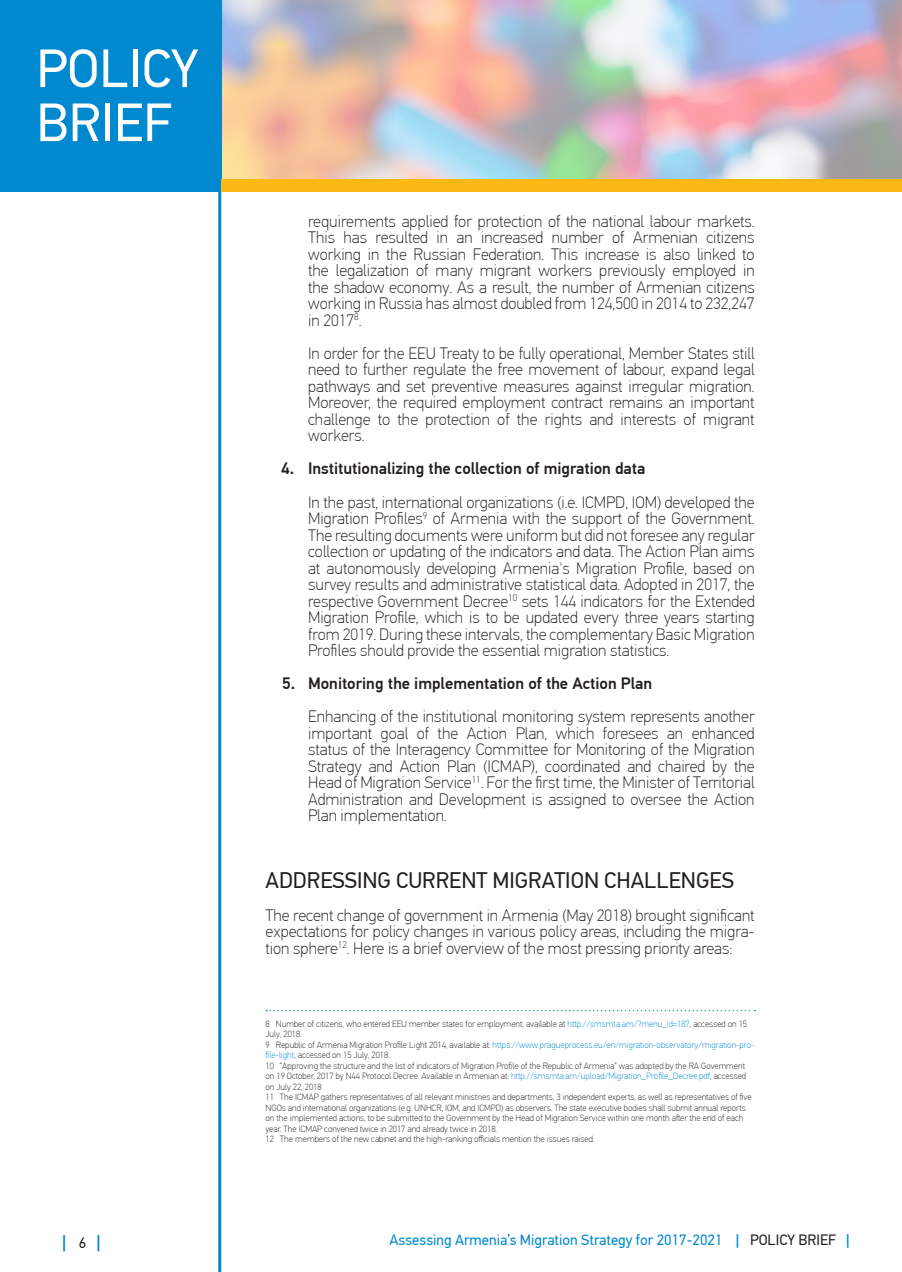
<style>
.page{position:relative;width:902px;height:1272px;background:#fff}
.page>*{position:absolute;margin:0;border:0;box-sizing:border-box;transform-origin:0 0}
.t1{font:54px/54px "PF Din Text Pro";color:#fff}
.Section_names{font:22.5px "PF Din Text Pro";color:#231f20}
.t2{font:500 18px "PF Din Text Pro";color:#0089cf}
.Text_1{font:100 16.5px/16.5px "PF Din Text Pro";color:#231f20;text-align:justify}
.t3{font:500 16.5px "PF Din Text Pro";color:#231f20}
.t4{font:15px "PF Din Text Pro";color:#0089cf}
.footnote{font:100 9px/10.5px "PF Din Text Pro";color:#231f20}
.s1{color:#0089cf}
.s2{font-weight:400;font-size:15px;color:#231f20}
.s3{font-weight:500}
.s4{color:#231f20}
</style>
<div class="page">
<img style="left:221px;top:0;width:680px;height:179px">
<div style="left:0;top:0;width:221px;height:191px;background:#0089cf"></div>
<hr style="left:218px;top:179px;width:3px;height:1092px;background:#0089cf">
<div style="left:221px;top:179px;width:680px;height:12px;background:#fcb814"></div>
<svg style="left:266px;top:1009px;width:489px;height:2px"></svg>
<h1 class="t1" style="left:36px;top:42px;width:164px">POLICY<br>BRIEF</h1>
<p class="Text_1" style="left:308px;top:213px;width:448px">requirements applied for protection of the national labour markets.<br>This has resulted in an increased number of Armenian citizens working in the Russian Federation. This increase is also linked to the legalization of many migrant workers previously employed in the shadow economy. As a result, the number of Armenian citizens working in Russia has almost doubled from 124,500 in 2014 to 232,247 in 2017<sup>8</sup>.</p>
<p class="Text_1" style="left:308px;top:345px;width:448px">In order for the EEU Treaty to be fully operational, Member States still need to further regulate the free movement of labour, expand legal pathways and set preventive measures against irregular migration.<br>Moreover, the required employment contract remains an important challenge to the protection of the rights and interests of migrant workers.</p>
<p class="t3" style="left:281px;top:459px;width:365px">4. Institutionalizing the collection of migration data</p>
<p class="Text_1" style="left:308px;top:494px;width:448px">In the past, international organizations (i.e. ICMPD, IOM) developed the Migration Profiles<sup>9</sup> of Armenia with the support of the Government.<br>The resulting documents were uniform but did not foresee any regular collection or updating of the indicators and data. The Action Plan aims at autonomously developing Armenia's Migration Profile, based on survey results and administrative statistical data. Adopted in 2017, the respective Government Decree<sup>10</sup> sets 144 indicators for the Extended Migration Profile, which is to be updated every three years starting from 2019. During these intervals, the complementary Basic Migration Profiles should provide the essential migration statistics.</p>
<p class="t3" style="left:282px;top:673px;width:371px">5. Monitoring the implementation of the Action Plan</p>
<p class="Text_1" style="left:308px;top:708px;width:448px">Enhancing of the institutional monitoring system represents another important goal of the Action Plan, which foresees an enhanced status of the Interagency Committee for Monitoring of the Migration Strategy and Action Plan (ICMAP), coordinated and chaired by the Head of Migration Service<sup>11</sup>. For the first time, the Minister of Territorial Administration and Development is assigned to oversee the Action Plan implementation.</p>
<p class="Section_names" style="left:265px;top:867px;width:470px">ADDRESSING CURRENT MIGRATION CHALLENGES</p>
<p class="Text_1" style="left:265px;top:907px;width:490px">The recent change of government in Armenia (May 2018) brought significant expectations for policy changes in various policy areas, including the migra&shy;tion sphere<sup>12</sup>. Here is a brief overview of the most pressing priority areas:</p>
<p class="footnote" style="left:265px;top:1018px;width:483px">8 Number of citizens, who entered EEU member states for employment, available at <span class="s1">http://smsmta.am/?menu_id=187</span>, accessed on 15<br>July, 2018.</p>
<p class="footnote" style="left:265px;top:1039px;width:490px">9 Republic of Armenia Migration Profile Light 2014, available at: <span class="s1">https://www.pragueprocess.eu/en/migration-observatory/migration-pro&shy;file-light</span>, accessed on 15 July, 2018.</p>
<p class="footnote" style="left:265px;top:1060px;width:482px;text-align:justify">10 “Approving the structure and the list of indicators of Migration Profile of the Republic of Armenia” was adopted by the RA Government on 19 October, 2017 by N44 Protocol Decree. Available in Armenian at: <span class="s1">http://smsmta.am/upload/Migration_Profile_Decree.pdf</span>, accessed on July 22, 2018</p>
<p class="footnote" style="left:265px;top:1091px;width:487px">11 The ICMAP gathers representatives of all relevant ministries and departments, 3 independent experts, as well as representatives of five NGOs and international organizations (e.g. UNHCR, IOM, and ICMPD) as observers. The state executive bodies shall submit annual reports on the implemented actions, to be submitted to the Government by the Head of Migration Service within one month after the end of each year. The ICMAP convened twice in 2017 and already twice in 2018.</p>
<p class="footnote" style="left:265px;top:1133px;width:330px">12 The members of the new cabinet and the high-ranking officials mention the issues raised.</p>
<p class="t2" style="left:62px;top:1230px;width:40px">| <span class="s2">6</span> |</p>
<p class="t4" style="left:389px;top:1231px;width:461px">Assessing Armenia’s Migration Strategy for 2017-2021 <span class="s3">|</span> <span class="s4">POLICY BRIEF</span> <span class="s3">|</span></p>
</div>
